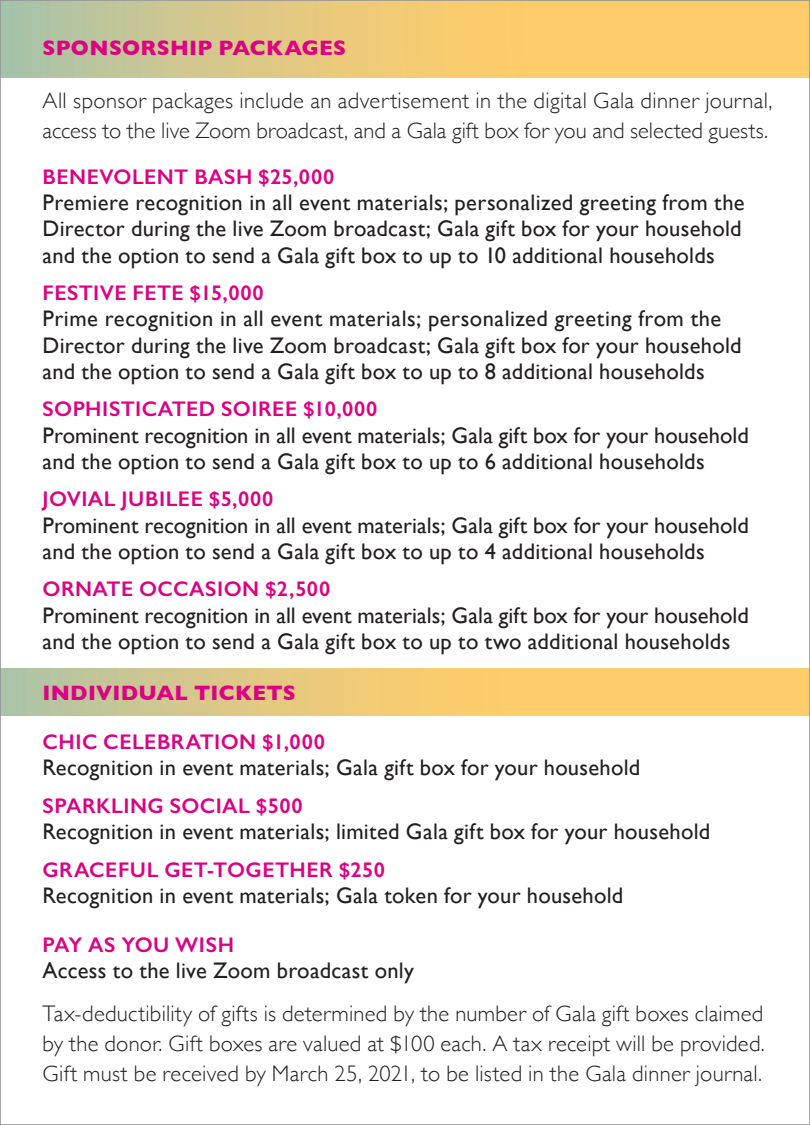
<style>
.page{position:relative;width:810px;height:1125px;background:#fff}
.page>*{position:absolute;margin:0;border:0;box-sizing:border-box;transform-origin:0 0}
.t1{font:22.5px/26.2px "Gill Sans";letter-spacing:.01em;color:#231f20}
.t2{font:300 22.5px/30px "Gill Sans";letter-spacing:.015em;color:#231f20;text-align:justify}
.t3{font:600 21.25px "Gill Sans";letter-spacing:.025em;color:#dd0183}
.t4{font:700 21.25px "Gill Sans";letter-spacing:.015em;color:#dd0183}
</style>
<div class="page">
<svg style="left:2px;top:2px;width:806px;height:75px;background:#e6c97c"></svg>
<svg style="left:2px;top:668px;width:806px;height:47px;background:#e9c97a"></svg>
<p class="t4" style="left:42px;top:31px;width:305px">SPONSORSHIP PACKAGES</p>
<p class="t2" style="left:42px;top:85px;width:732px">All sponsor packages include an advertisement in the digital Gala dinner journal, access to the live Zoom broadcast, and a Gala gift box for you and selected guests.</p>
<p class="t3" style="left:42px;top:164px;width:293px">BENEVOLENT BASH $25,000</p>
<p class="t1" style="left:42px;top:189px;width:704px">Premiere recognition in all event materials; personalized greeting from the<br>Director during the live Zoom broadcast; Gala gift box for your household and the option to send a Gala gift box to up to 10 additional households</p>
<p class="t3" style="left:42px;top:280px;width:223px">FESTIVE FETE $15,000</p>
<p class="t1" style="left:42px;top:306px;width:701px">Prime recognition in all event materials; personalized greeting from the<br>Director during the live Zoom broadcast; Gala gift box for your household and the option to send a Gala gift box to up to 8 additional households</p>
<p class="t3" style="left:42px;top:396px;width:337px">SOPHISTICATED SOIREE $10,000</p>
<p class="t1" style="left:42px;top:422px;width:708px">Prominent recognition in all event materials; Gala gift box for your household and the option to send a Gala gift box to up to 6 additional households</p>
<p class="t3" style="left:42px;top:486px;width:232px">JOVIAL JUBILEE $5,000</p>
<p class="t1" style="left:42px;top:512px;width:708px">Prominent recognition in all event materials; Gala gift box for your household and the option to send a Gala gift box to up to 4 additional households</p>
<p class="t3" style="left:42px;top:576px;width:289px">ORNATE OCCASION $2,500</p>
<p class="t1" style="left:42px;top:602px;width:708px">Prominent recognition in all event materials; Gala gift box for your household and the option to send a Gala gift box to up to two additional households</p>
<p class="t4" style="left:42px;top:676px;width:255px">INDIVIDUAL TICKETS</p>
<p class="t3" style="left:42px;top:729px;width:284px">CHIC CELEBRATION $1,000</p>
<p class="t1" style="left:42px;top:754px;width:599px">Recognition in event materials; Gala gift box for your household</p>
<p class="t3" style="left:42px;top:793px;width:262px">SPARKLING SOCIAL $500</p>
<p class="t1" style="left:42px;top:818px;width:669px">Recognition in event materials; limited Gala gift box for your household</p>
<p class="t3" style="left:42px;top:857px;width:344px">GRACEFUL GET-TOGETHER $250</p>
<p class="t1" style="left:42px;top:882px;width:582px">Recognition in event materials; Gala token for your household</p>
<p class="t3" style="left:42px;top:932px;width:193px">PAY AS YOU WISH</p>
<p class="t1" style="left:42px;top:957px;width:373px">Access to the live Zoom broadcast only</p>
<p class="t2" style="left:42px;top:998px;width:724px">Tax-deductibility of gifts is determined by the number of Gala gift boxes claimed by the donor. Gift boxes are valued at $100 each. A tax receipt will be provided.<br>Gift must be received by March 25, 2021, to be listed in the Gala dinner journal.</p>
</div>
